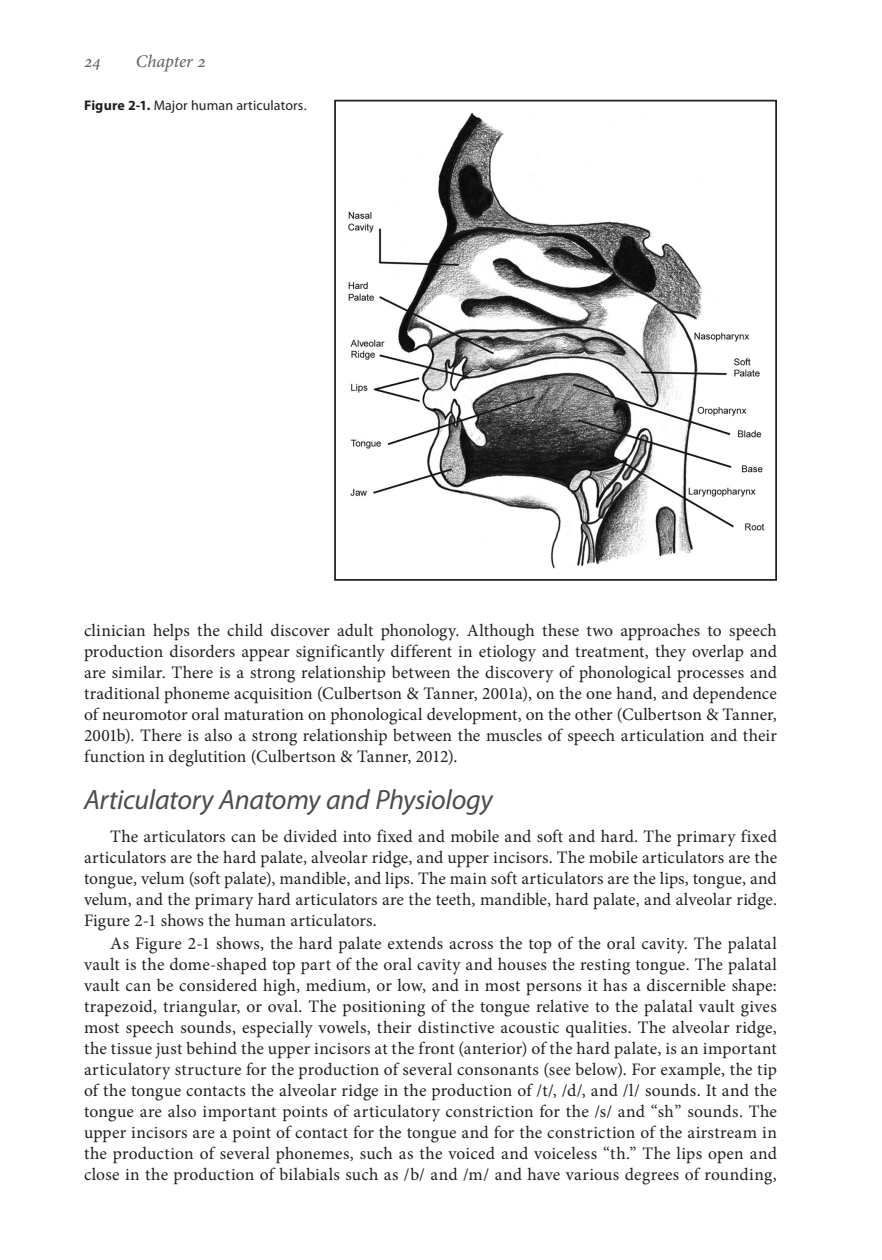
<style>
.page{position:relative;width:882px;height:1260px;background:#fff}
.page>*{position:absolute;margin:0;border:0;box-sizing:border-box;transform-origin:0 0}
.head_2{font:italic 28px "Myriad Pro";letter-spacing:-.01em;color:#4b4c4d}
.body_text{font:17.5px/21px "Minion Pro";letter-spacing:.01em;color:#231f20;text-align:justify}
.runninghead_left{font:italic 17.5px "Adobe Hebrew";letter-spacing:-.005em;color:#636366}
.figure_caption{font:14px "Myriad Pro";letter-spacing:.005em;color:#231f20}
.s1{font-weight:700}
</style>
<div class="page">
<svg style="left:334px;top:99px;width:443px;height:482px"></svg>
<p class="runninghead_left" style="left:84px;top:51px;width:18px">24</p>
<p class="runninghead_left" style="left:136px;top:51px;width:71px">Chapter 2</p>
<p class="figure_caption" style="left:84px;top:97px;width:224px"><span class="s1">Figure 2-1.</span> Major human articulators.</p>
<p class="body_text" style="left:84px;top:620px;width:695px">clinician helps the child discover adult phonology. Although these two approaches to speech production disorders appear significantly different in etiology and treatment, they overlap and are similar. There is a strong relationship between the discovery of phonological processes and traditional phoneme acquisition (Culbertson &amp; Tanner, 2001a), on the one hand, and dependence of neuromotor oral maturation on phonological development, on the other (Culbertson &amp; Tanner, 2001b). There is also a strong relationship between the muscles of speech articulation and their function in deglutition (Culbertson &amp; Tanner, 2012).</p>
<p class="head_2" style="left:84px;top:782px;width:410px">Articulatory Anatomy and Physiology</p>
<p class="body_text" style="left:84px;top:826px;width:695px;text-indent:26px">The articulators can be divided into fixed and mobile and soft and hard. The primary fixed articulators are the hard palate, alveolar ridge, and upper incisors. The mobile articulators are the tongue, velum (soft palate), mandible, and lips. The main soft articulators are the lips, tongue, and velum, and the primary hard articulators are the teeth, mandible, hard palate, and alveolar ridge.<br>Figure 2-1 shows the human articulators.</p>
<p class="body_text" style="left:84px;top:933px;width:695px;text-indent:26px">As Figure 2-1 shows, the hard palate extends across the top of the oral cavity. The palatal vault is the dome-shaped top part of the oral cavity and houses the resting tongue. The palatal vault can be considered high, medium, or low, and in most persons it has a discernible shape: trapezoid, triangular, or oval. The positioning of the tongue relative to the palatal vault gives most speech sounds, especially vowels, their distinctive acoustic qualities. The alveolar ridge, the tissue just behind the upper incisors at the front (anterior) of the hard palate, is an important articulatory structure for the production of several consonants (see below). For example, the tip of the tongue contacts the alveolar ridge in the production of /t/, /d/, and /l/ sounds. It and the tongue are also important points of articulatory constriction for the /s/ and “sh” sounds. The upper incisors are a point of contact for the tongue and for the constriction of the airstream in the production of several phonemes, such as the voiced and voiceless “th.” The lips open and close in the production of bilabials such as /b/ and /m/ and have various degrees of rounding,</p>
</div>
